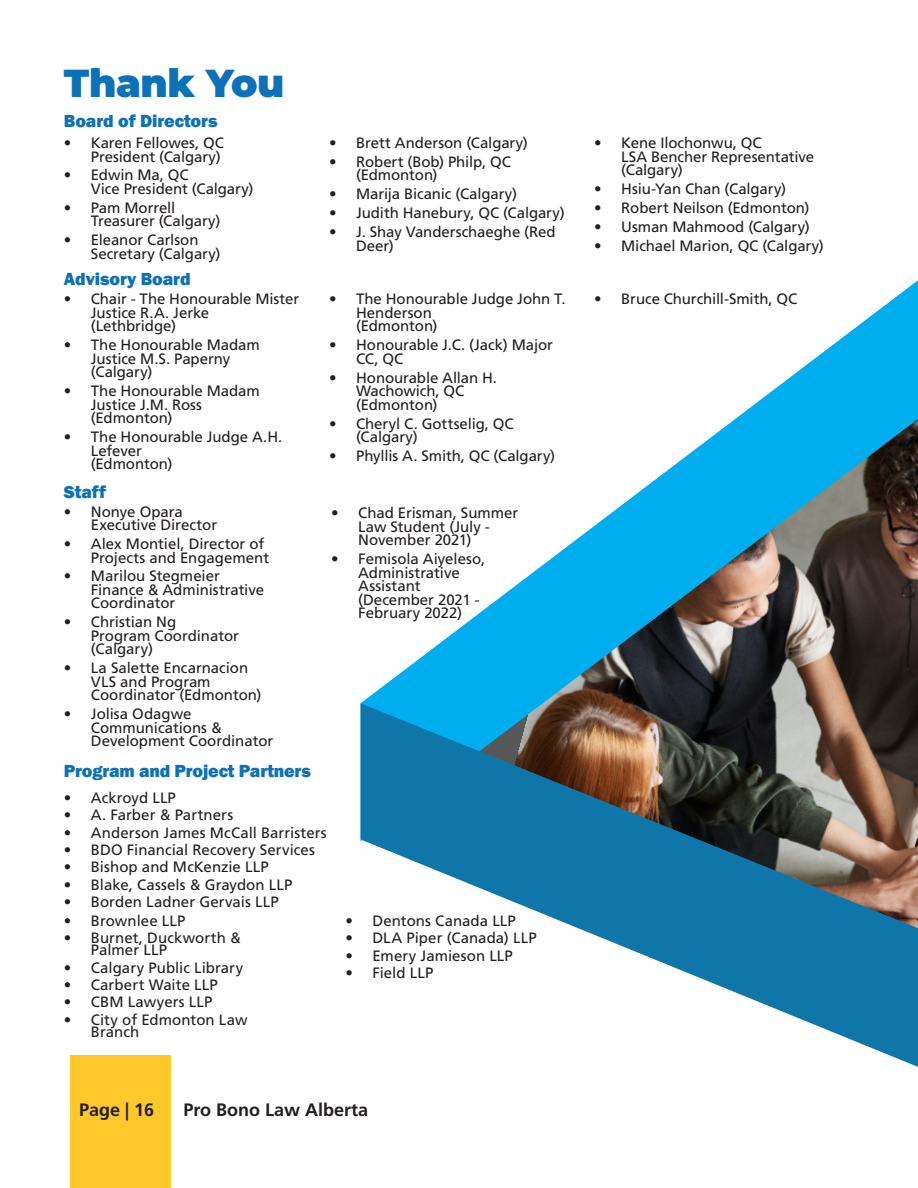
<style>
.page{position:relative;width:918px;height:1188px;background:#fff}
.page>*{position:absolute;margin:0;border:0;box-sizing:border-box;transform-origin:0 0}
.t1{font:900 39px "Montserrat";letter-spacing:-.01em;color:#0d71b9}
.t2{font:800 18px "Franklin Gothic";letter-spacing:-.005em;color:#0d71b9}
.t3{font:700 18px "Frutiger LT Std";color:#231f20}
.t4{font:15px/13.5px "Frutiger LT Std";letter-spacing:-.005em;color:#231f20}
</style>
<div class="page">
<svg style="left:541px;top:280px;width:377px;height:286px"></svg>
<svg style="left:361px;top:566px;width:557px;height:501px"></svg>
<div style="left:70px;top:1055px;width:101px;height:133px;background:#fec82b"></div>
<p class="t1" style="left:64px;top:54px;width:222px">Thank You</p>
<p class="t4" style="left:64px;top:136px;width:162px;text-align:right">• Karen Fellowes, QC<br>President (Calgary)</p>
<p class="t4" style="left:91px;top:169px;width:164px;text-indent:-27px">• Edwin Ma, QC<br>Vice President (Calgary)</p>
<p class="t4" style="left:91px;top:201px;width:131px;text-indent:-27px">• Pam Morrell<br>Treasurer (Calgary)</p>
<p class="t4" style="left:91px;top:233px;width:131px;text-indent:-27px">• Eleanor Carlson<br>Secretary (Calgary)</p>
<p class="t2" style="left:64px;top:109px;width:155px">Board of Directors</p>
<p class="t2" style="left:64px;top:267px;width:128px">Advisory Board</p>
<p class="t4" style="left:91px;top:293px;width:210px;text-indent:-27px">• Chair - The Honourable Mister<br>Justice R.A. Jerke<br>(Lethbridge)</p>
<p class="t4" style="left:91px;top:338px;width:170px;text-indent:-27px">• The Honourable Madam<br>Justice M.S. Paperny (Calgary)</p>
<p class="t4" style="left:91px;top:384px;width:170px;text-indent:-27px">• The Honourable Madam<br>Justice J.M. Ross (Edmonton)</p>
<p class="t4" style="left:91px;top:430px;width:193px;text-indent:-27px">• The Honourable Judge A.H.<br>Lefever<br>(Edmonton)</p>
<p class="t2" style="left:64px;top:480px;width:44px">Staff</p>
<p class="t4" style="left:91px;top:505px;width:128px;text-indent:-27px">• Nonye Opara<br>Executive Director</p>
<p class="t4" style="left:91px;top:537px;width:180px;text-indent:-27px">• Alex Montiel, Director of<br>Projects and Engagement</p>
<p class="t4" style="left:91px;top:570px;width:175px;text-indent:-27px">• Marilou Stegmeier<br>Finance &amp; Administrative<br>Coordinator</p>
<p class="t4" style="left:91px;top:615px;width:150px;text-indent:-27px">• Christian Ng<br>Program Coordinator (Calgary)</p>
<p class="t4" style="left:91px;top:661px;width:172px;text-indent:-27px">• La Salette Encarnacion<br>VLS and Program<br>Coordinator (Edmonton)</p>
<p class="t4" style="left:91px;top:707px;width:184px;text-indent:-27px">• Jolisa Odagwe<br>Communications &amp;<br>Development Coordinator</p>
<p class="t2" style="left:64px;top:759px;width:249px">Program and Project Partners</p>
<p class="t4" style="left:329px;top:136px;width:200px">• Brett Anderson (Calgary)</p>
<p class="t4" style="left:356px;top:155px;width:156px;text-indent:-27px">• Robert (Bob) Philp, QC (Edmonton)</p>
<p class="t4" style="left:329px;top:187px;width:190px">• Marija Bicanic (Calgary)</p>
<p class="t4" style="left:329px;top:206px;width:237px">• Judith Hanebury, QC (Calgary)</p>
<p class="t4" style="left:356px;top:225px;width:201px;text-indent:-27px">• J. Shay Vanderschaeghe (Red<br>Deer)</p>
<p class="t4" style="left:356px;top:293px;width:211px;text-indent:-27px">• The Honourable Judge John T.<br>Henderson<br>(Edmonton)</p>
<p class="t4" style="left:356px;top:338px;width:198px;text-indent:-27px">• Honourable J.C. (Jack) Major<br>CC, QC</p>
<p class="t4" style="left:356px;top:371px;width:143px;text-indent:-27px">• Honourable Allan H.<br>Wachowich, QC (Edmonton)</p>
<p class="t4" style="left:356px;top:417px;width:159px;text-indent:-27px">• Cheryl C. Gottselig, QC (Calgary)</p>
<p class="t4" style="left:329px;top:449px;width:228px">• Phyllis A. Smith, QC (Calgary)</p>
<p class="t4" style="left:358px;top:506px;width:162px;text-indent:-27px">• Chad Erisman, Summer<br>Law Student (July -<br>November 2021)</p>
<p class="t4" style="left:358px;top:552px;width:129px;text-indent:-27px">• Femisola Aiyeleso,<br>Administrative<br>Assistant (December 2021 -<br>February 2022)</p>
<p class="t4" style="left:64px;top:791px;width:114px">• Ackroyd LLP</p>
<p class="t4" style="left:64px;top:808px;width:171px">• A. Farber &amp; Partners</p>
<p class="t4" style="left:64px;top:826px;width:264px">• Anderson James McCall Barristers</p>
<p class="t4" style="left:64px;top:843px;width:253px">• BDO Financial Recovery Services</p>
<p class="t4" style="left:64px;top:861px;width:206px">• Bishop and McKenzie LLP</p>
<p class="t4" style="left:64px;top:878px;width:230px">• Blake, Cassels &amp; Graydon LLP</p>
<p class="t4" style="left:64px;top:895px;width:216px">• Borden Ladner Gervais LLP</p>
<p class="t4" style="left:64px;top:914px;width:123px">• Brownlee LLP</p>
<p class="t4" style="left:91px;top:932px;width:152px;line-height:12px;text-indent:-27px">• Burnet, Duckworth &amp;<br>Palmer LLP</p>
<p class="t4" style="left:64px;top:961px;width:181px">• Calgary Public Library</p>
<p class="t4" style="left:64px;top:978px;width:155px">• Carbert Waite LLP</p>
<p class="t4" style="left:64px;top:996px;width:150px">• CBM Lawyers LLP</p>
<p class="t4" style="left:91px;top:1014px;width:158px;line-height:12px;text-indent:-27px">• City of Edmonton Law<br>Branch</p>
<p class="t4" style="left:345px;top:914px;width:172px">• Dentons Canada LLP</p>
<p class="t4" style="left:345px;top:931px;width:193px">• DLA Piper (Canada) LLP</p>
<p class="t4" style="left:345px;top:949px;width:169px">• Emery Jamieson LLP</p>
<p class="t4" style="left:345px;top:966px;width:90px">• Field LLP</p>
<p class="t3" style="left:79px;top:1099px;width:77px">Page | 16</p>
<p class="t3" style="left:184px;top:1099px;width:186px">Pro Bono Law Alberta</p>
<p class="t4" style="left:621px;top:136px;width:194px;text-indent:-27px">• Kene Ilochonwu, QC<br>LSA Bencher Representative (Calgary)</p>
<p class="t4" style="left:594px;top:182px;width:193px">• Hsiu-Yan Chan (Calgary)</p>
<p class="t4" style="left:594px;top:201px;width:217px">• Robert Neilson (Edmonton)</p>
<p class="t4" style="left:594px;top:220px;width:217px">• Usman Mahmood (Calgary)</p>
<p class="t4" style="left:594px;top:239px;width:231px">• Michael Marion, QC (Calgary)</p>
<p class="t4" style="left:594px;top:293px;width:205px">• Bruce Churchill-Smith, QC</p>
</div>
